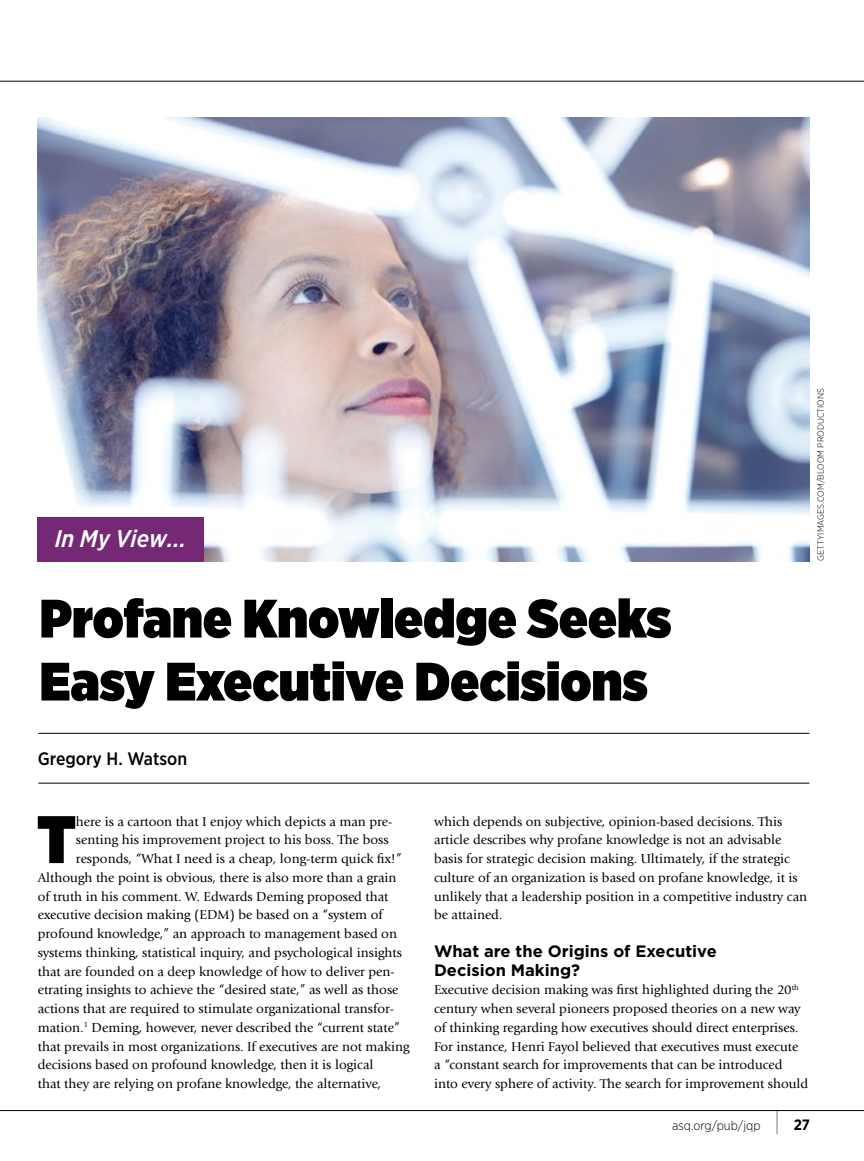
<style>
.page{position:relative;width:864px;height:1161px;background:#fff}
.page>*{position:absolute;margin:0;border:0;box-sizing:border-box;transform-origin:0 0}
.t1{font:900 67.05px "Gotham Narrow";color:#000}
.t2{font:900 54px/63px "Gotham Narrow";color:#000}
.t3{font:italic 500 24px "Gotham Narrow";color:#fff}
.t4{font:500 18px "Gotham Narrow";color:#000}
.t5{font:700 16.5px/18.8px "Gotham";color:#000}
.t6{font:13.5px/18.8px "Giovanni Std";color:#000}
.t7{font:300 12.75px "Gotham Narrow";color:#000}
.t8{font:300 9px "Gotham Narrow";letter-spacing:.005em;color:#000}
.s1{font-weight:100;font-size:25.5px}
.s2{font-weight:700;font-size:15px}
</style>
<div class="page">
<hr style="left:0;top:81px;width:864px;height:1px;background:#000">
<hr style="left:38px;top:733px;width:771px;height:1px;background:#000">
<hr style="left:38px;top:783px;width:771px;height:1px;background:#000">
<img style="left:38px;top:117px;width:771px;height:444px">
<div style="left:38px;top:517px;width:166px;height:44px;background:#752974"></div>
<hr style="left:0;top:1110px;width:864px;height:1px;background:#000">
<h3 class="t3" style="left:55px;top:524px;width:133px">In My View...</h3>
<h2 class="t2" style="left:40px;top:586px;width:633px">Profane Knowledge Seeks<br>Easy Executive Decisions</h2>
<h3 class="t4" style="left:38px;top:748px;width:151px">Gregory H. Watson</h3>
<p class="t8" style="left:815px;top:561px;width:174px;rotate:-90deg">GETTYIMAGES.COM/BLOOM PRODUCTIONS</p>
<h1 class="t1" style="left:37px;top:794px;width:40px">T</h1>
<p class="t6" style="left:76px;top:812px;width:318px">here is a cartoon that I enjoy which depicts a man pre-</p>
<p class="t6" style="left:76px;top:831px;width:314px">senting his improvement project to his boss. The boss</p>
<p class="t6" style="left:76px;top:849px;width:327px">responds, “What I need is a cheap, long-term quick fix!”</p>
<p class="t6" style="left:38px;top:868px;width:360px">Although the point is obvious, there is also more than a grain</p>
<p class="t6" style="left:38px;top:887px;width:352px">of truth in his comment. W. Edwards Deming proposed that</p>
<p class="t6" style="left:38px;top:906px;width:346px">executive decision making (EDM) be based on a “system of</p>
<p class="t6" style="left:38px;top:924px;width:361px">profound knowledge,” an approach to management based on</p>
<p class="t6" style="left:38px;top:943px;width:366px">systems thinking, statistical inquiry, and psychological insights</p>
<p class="t6" style="left:38px;top:962px;width:358px">that are founded on a deep knowledge of how to deliver pen-</p>
<p class="t6" style="left:38px;top:981px;width:362px">etrating insights to achieve the “desired state,” as well as those</p>
<p class="t6" style="left:38px;top:999px;width:358px">actions that are required to stimulate organizational transfor-</p>
<p class="t6" style="left:38px;top:1018px;width:364px">mation.<sup>1</sup> Deming, however, never described the “current state”</p>
<p class="t6" style="left:38px;top:1037px;width:373px">that prevails in most organizations. If executives are not making</p>
<p class="t6" style="left:38px;top:1056px;width:337px">decisions based on profound knowledge, then it is logical</p>
<p class="t6" style="left:38px;top:1074px;width:345px">that they are relying on profane knowledge, the alternative,</p>
<p class="t6" style="left:434px;top:812px;width:375px">which depends on subjective, opinion-based decisions. This article describes why profane knowledge is not an advisable basis for strategic decision making. Ultimately, if the strategic culture of an organization is based on profane knowledge, it is unlikely that a leadership position in a competitive industry can be attained.</p>
<p class="t5" style="left:434px;top:942px;width:284px">What are the Origins of Executive<br>Decision Making?</p>
<p class="t6" style="left:434px;top:981px;width:376px">Executive decision making was first highlighted during the 20<sup>th </sup>century when several pioneers proposed theories on a new way of thinking regarding how executives should direct enterprises.<br>For instance, Henri Fayol believed that executives must execute<br>a “constant search for improvements that can be introduced into every sphere of activity. The search for improvement should</p>
<p class="t7" style="left:672px;top:1118px;width:139px">asq.org/pub/jqp <span class="s1">|</span> <span class="s2">27</span></p>
</div>
